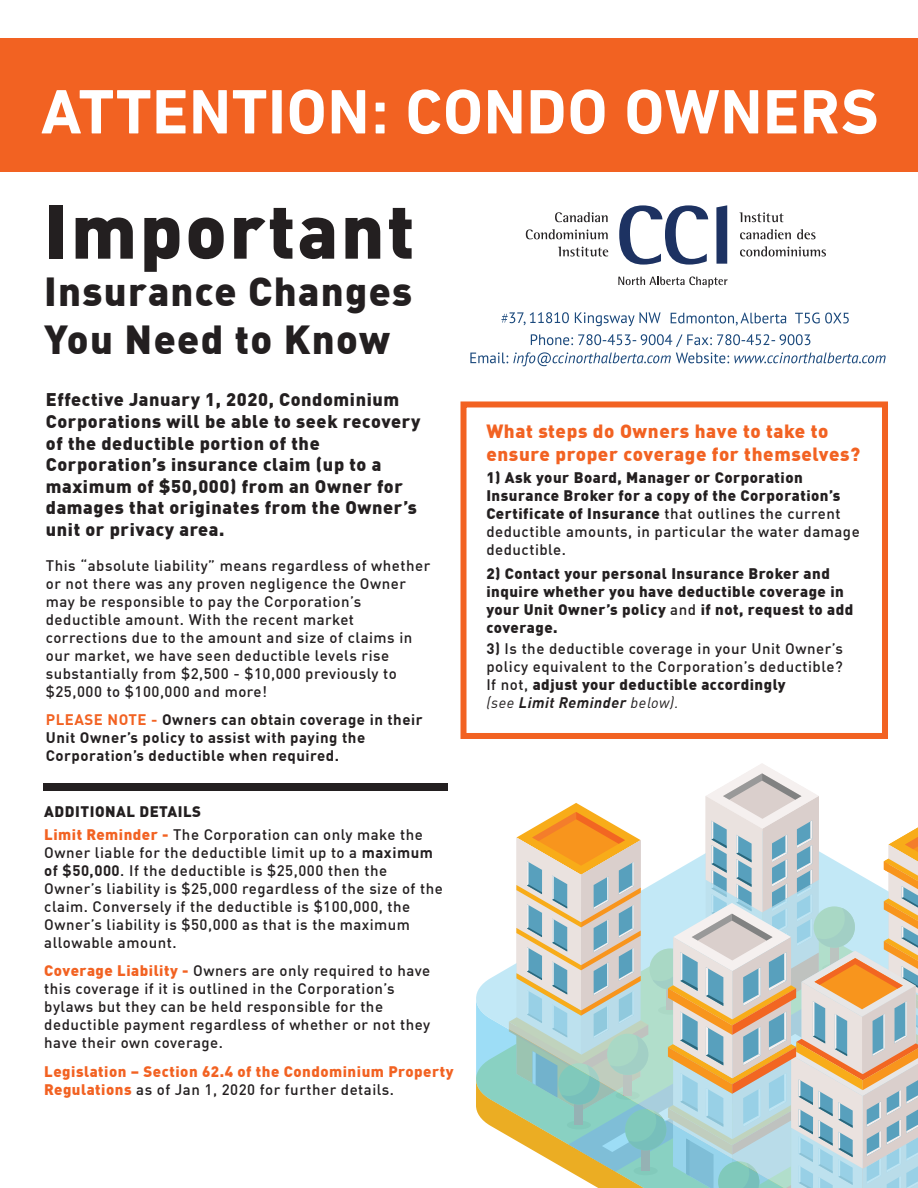
<style>
.page{position:relative;width:918px;height:1188px;background:#fff}
.page>*{position:absolute;margin:0;border:0;box-sizing:border-box;transform-origin:0 0}
.t1{font:900 75.6px "DIN Offc Pro";letter-spacing:.035em;color:#231f20}
.t2{font:700 63.75px "DIN Next LT Pro";letter-spacing:.015em;color:#fff}
.t3{font:900 39.75px/47.7px "DIN Offc Pro";letter-spacing:.035em;color:#231f20}
.t4{font:900 18.75px/22.5px "DIN Offc Pro";letter-spacing:.035em;color:#f26222}
.t5{font:900 18px/21.6px "DIN Offc Pro";letter-spacing:.035em;color:#231f20}
.t6{font:500 15px/18px "DIN Offc Pro";letter-spacing:.035em;color:#231f20}
.t7{font:900 15px/18px "DIN Offc Pro";letter-spacing:.035em;color:#231f20}
.t8{font:700 15px/18px "DIN Offc Pro";letter-spacing:.035em;color:#231f20}
.t9{font:900 15px/18px "DIN Offc Pro";letter-spacing:.035em;color:#f26222}
.s1{color:#f26222}
.s2{font-weight:900}
.s3{font-weight:900;color:#f26222}
.s4{font-weight:700}
.s5{font-weight:500;color:#231f20}
.s6{font-weight:500}
.s7{font-weight:400;font-style:italic}
.s8{font-weight:700;font-style:italic}
</style>
<div class="page">
<svg style="left:476px;top:967px;width:33px;height:170px;background:#bad9ca"></svg>
<svg style="left:509px;top:763px;width:409px;height:425px"></svg>
<div style="left:0;top:39px;width:918px;height:133px;background:#f26222"></div>
<div style="left:43px;top:783px;width:404px;height:7px;background:#231f20"></div>
<div style="left:461px;top:401px;width:427px;height:338px;border:6px solid #f26222"></div>
<svg style="left:555px;top:212px;width:53px;height:10px"></svg>
<svg style="left:526px;top:229px;width:82px;height:10px"></svg>
<svg style="left:558px;top:247px;width:50px;height:9px"></svg>
<svg style="left:739px;top:212px;width:45px;height:10px"></svg>
<svg style="left:740px;top:229px;width:51px;height:10px"></svg>
<svg style="left:797px;top:229px;width:19px;height:10px"></svg>
<svg style="left:740px;top:246px;width:86px;height:10px"></svg>
<svg style="left:619px;top:205px;width:89px;height:60px"></svg>
<svg style="left:716px;top:205px;width:11px;height:59px"></svg>
<svg style="left:618px;top:277px;width:109px;height:11px"></svg>
<svg style="left:501px;top:312px;width:160px;height:14px"></svg>
<svg style="left:671px;top:313px;width:178px;height:13px"></svg>
<svg style="left:470px;top:334px;width:416px;height:32px"></svg>
<h2 class="t2" style="left:41px;top:74px;width:839px">ATTENTION: CONDO OWNERS</h2>
<h1 class="t1" style="left:44px;top:166px;width:372px">Important</h1>
<h3 class="t3" style="left:44px;top:262px;width:370px">Insurance Changes<br>You Need to Know</h3>
<p class="t5" style="left:46px;top:386px;width:376px">Effective January 1, 2020, Condominium Corporations will be able to seek recovery of the deductible portion of the Corporation’s insurance claim (up to a maximum of $50,000) from an Owner for damages that originates from the Owner’s unit or privacy area.</p>
<p class="t6" style="left:46px;top:554px;width:386px">This “absolute liability” means regardless of whether or not there was any proven negligence the Owner may be responsible to pay the Corporation’s deductible amount. With the recent market corrections due to the amount and size of claims in our market, we have seen deductible levels rise substantially from $2,500 - $10,000 previously to $25,000 to $100,000 and more!</p>
<p class="t8" style="left:46px;top:709px;width:378px"><span class="s1">PLEASE NOTE -</span> Owners can obtain coverage in their<br>Unit Owner’s policy to assist with paying the<br>Corporation’s deductible when required.</p>
<p class="t6" style="left:44px;top:799px;width:380px;line-height:22.5px"><span class="s2">ADDITIONAL DETAILS<br></span><span class="s3">Limit Reminder -</span> The Corporation can only make the</p>
<p class="t6" style="left:44px;top:842px;width:400px">Owner liable for the deductible limit up to a <span class="s4">maximum of $50,000</span>. If the deductible is $25,000 then the Owner’s liability is $25,000 regardless of the size of the claim. Conversely if the deductible is $100,000, the Owner’s liability is $50,000 as that is the maximum allowable amount.</p>
<p class="t6" style="left:44px;top:960px;width:388px"><span class="s3">Coverage Liability -</span> Owners are only required to have this coverage if it is outlined in the Corporation’s bylaws but they can be held responsible for the deductible payment regardless of whether or not they have their own coverage.</p>
<p class="t9" style="left:44px;top:1060px;width:411px">Legislation – Section 62.4 of the Condominium Property<br>Regulations <span class="s5">as of Jan 1, 2020 for further details.</span></p>
<p class="t4" style="left:486px;top:418px;width:376px">What steps do Owners have to take to ensure proper coverage for themselves?</p>
<p class="t7" style="left:486px;top:467px;width:375px">1) Ask your Board, Manager or Corporation Insurance Broker for a copy of the Corporation’s Certificate of Insurance <span class="s6">that outlines the current deductible amounts, in particular the water damage deductible.</span></p>
<p class="t7" style="left:486px;top:563px;width:369px">2) Contact your personal Insurance Broker and inquire whether you have deductible coverage in your Unit Owner’s policy <span class="s6">and</span> if not, request to add coverage.</p>
<p class="t6" style="left:486px;top:638px;width:358px"><span class="s4">3)</span> Is the deductible coverage in your Unit Owner’s policy equivalent to the Corporation’s deductible?<br>If not, <span class="s2">adjust your deductible accordingly<br></span><span class="s7">(see</span> <span class="s8">Limit Reminder</span> <span class="s7">below).</span></p>
</div>
